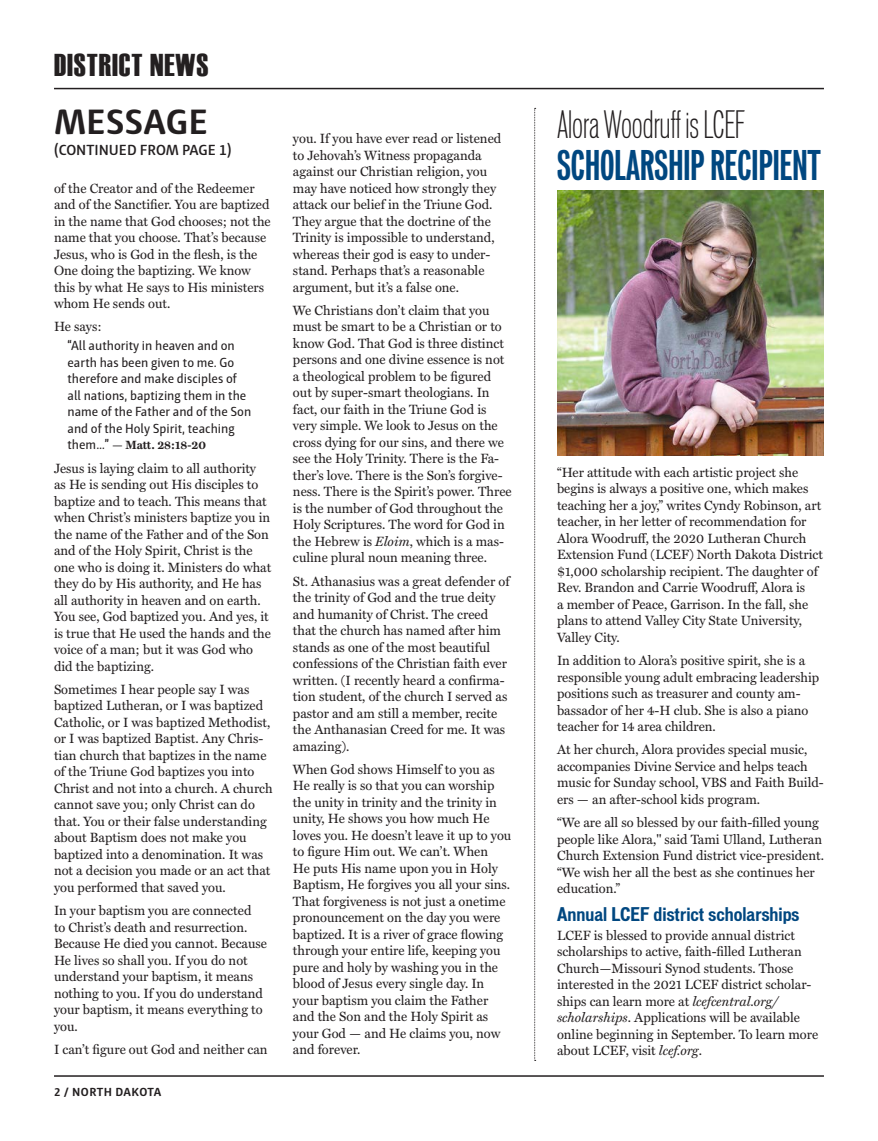
<style>
.page{position:relative;width:878px;height:1141px;background:#fff}
.page>*{position:absolute;margin:0;border:0;box-sizing:border-box;transform-origin:0 0}
.Submissions_Body_Tex{font:39px "Vonnes Bold Comp";color:#004780}
.Submissions_Body_Tex-2{font:36px "Vonnes Light Comp";color:#231f20}
.Headline{font:700 36px "Haptic";letter-spacing:-.005em;color:#231f20}
.Interior_Header_Bar{font:31.5px "Haettenschweiler";letter-spacing:.03em;color:#231f20}
.Body_Text{font:700 condensed 18px "Vonnes";color:#004780}
.Headline-2{font:600 15px "Haptic";color:#231f20}
.Body_Text-2{font:13.5px/16.5px "Miller Text";color:#231f20}
.Submissions_Body_Tex-3{font:13.5px/16.5px "Miller Text";color:#231f20}
.Body_Text-3{font:13.5px/16.5px "Haptic";color:#231f20}
.Body_Text-4{font:700 12px "Miller Text";letter-spacing:-.005em;color:#231f20}
.Footer_Left{font:700 12px "Haptic";letter-spacing:.025em;color:#231f20}
.s1{font-family:"Haptic";font-weight:400;font-size:13.5px}
.s2{font-style:italic}
</style>
<div class="page">
<hr style="left:54px;top:1075px;width:770px;height:2px;background:#231f20">
<hr style="left:54px;top:88px;width:770px;height:1px;background:#231f20">
<svg style="left:534px;top:108px;width:1px;height:953px"></svg>
<img style="left:557px;top:190px;width:266px;height:266px">
<p class="Interior_Header_Bar" style="left:54px;top:47px;width:156px">DISTRICT NEWS</p>
<p class="Headline" style="left:54px;top:100px;width:155px">MESSAGE</p>
<p class="Headline-2" style="left:54px;top:141px;width:179px">(CONTINUED FROM PAGE 1)</p>
<p class="Body_Text-2" style="left:54px;top:180px;width:218px">of the Creator and of the Redeemer and of the Sanctifier. You are baptized in the name that God chooses; not the name that you choose. That’s because Jesus, who is God in the flesh, is the One doing the baptizing. We know this by what He says to His ministers whom He sends out.</p>
<p class="Body_Text-2" style="left:54px;top:319px;width:49px">He says:</p>
<p class="Body_Text-3" style="left:67px;top:337px;width:185px">“All authority in heaven and on earth has been given to me. Go therefore and make disciples of all nations, baptizing them in the name of the Father and of the Son and of the Holy Spirit, teaching</p>
<p class="Body_Text-4" style="left:67px;top:438px;width:140px"><span class="s1">them…”</span> — Matt. 28:18-20</p>
<p class="Body_Text-2" style="left:54px;top:460px;width:219px">Jesus is laying claim to all authority as He is sending out His disciples to baptize and to teach. This means that when Christ’s ministers baptize you in the name of the Father and of the Son and of the Holy Spirit, Christ is the one who is doing it. Ministers do what they do by His authority, and He has all authority in heaven and on earth.<br>You see, God baptized you. And yes, it is true that He used the hands and the voice of a man; but it was God who did the baptizing.</p>
<p class="Body_Text-2" style="left:54px;top:681px;width:220px">Sometimes I hear people say I was baptized Lutheran, or I was baptized Catholic, or I was baptized Methodist, or I was baptized Baptist. Any Chris&shy;tian church that baptizes in the name of the Triune God baptizes you into Christ and not into a church. A church cannot save you; only Christ can do that. You or their false understanding about Baptism does not make you baptized into a denomination. It was not a decision you made or an act that you performed that saved you.</p>
<p class="Body_Text-2" style="left:54px;top:902px;width:214px">In your baptism you are connected<br>to Christ’s death and resurrection.<br>Because He died you cannot. Because<br>He lives so shall you. If you do not understand your baptism, it means nothing to you. If you do understand your baptism, it means everything to you.</p>
<p class="Body_Text-2" style="left:54px;top:1041px;width:215px">I can’t figure out God and neither can</p>
<p class="Footer_Left" style="left:54px;top:1084px;width:109px">2 / NORTH DAKOTA</p>
<p class="Body_Text-2" style="left:293px;top:130px;width:210px">you. If you have ever read or listened to Jehovah’s Witness propaganda against our Christian religion, you may have noticed how strongly they attack our belief in the Triune God.<br>They argue that the doctrine of the Trinity is impossible to understand, whereas their god is easy to under&shy;stand. Perhaps that’s a reasonable argument, but it’s a false one.</p>
<p class="Body_Text-2" style="left:293px;top:302px;width:220px">We Christians don’t claim that you must be smart to be a Christian or to know God. That God is three distinct persons and one divine essence is not a theological problem to be figured out by super-smart theologians. In fact, our faith in the Triune God is very simple. We look to Jesus on the cross dying for our sins, and there we see the Holy Trinity. There is the Fa&shy;ther’s love. There is the Son’s forgive&shy;ness. There is the Spirit’s power. Three is the number of God throughout the Holy Scriptures. The word for God in the Hebrew is <span class="s2">Eloim</span>, which is a mas&shy;culine plural noun meaning three.</p>
<p class="Body_Text-2" style="left:293px;top:573px;width:218px">St. Athanasius was a great defender of the trinity of God and the true deity and humanity of Christ. The creed that the church has named after him stands as one of the most beautiful confessions of the Christian faith ever written. (I recently heard a confirma&shy;tion student, of the church I served as pastor and am still a member, recite the Anthanasian Creed for me. It was amazing).</p>
<p class="Body_Text-2" style="left:293px;top:761px;width:220px">When God shows Himself to you as He really is so that you can worship the unity in trinity and the trinity in unity, He shows you how much He loves you. He doesn’t leave it up to you to figure Him out. We can’t. When<br>He puts His name upon you in Holy Baptism, He forgives you all your sins.<br>That forgiveness is not just a onetime pronouncement on the day you were baptized. It is a river of grace flowing through your entire life, keeping you pure and holy by washing you in the blood of Jesus every single day. In your baptism you claim the Father and the Son and the Holy Spirit as your God — and He claims you, now and forever.</p>
<p class="Submissions_Body_Tex-2" style="left:557px;top:102px;width:189px">Alora Woodruff is LCEF</p>
<p class="Submissions_Body_Tex" style="left:557px;top:140px;width:265px">SCHOLARSHIP RECIPIENT</p>
<p class="Body_Text-2" style="left:557px;top:464px;width:267px">“Her attitude with each artistic project she begins is always a positive one, which makes teaching her a joy,” writes Cyndy Robinson, art teacher, in her letter of recommendation for Alora Woodruff, the 2020 Lutheran Church Extension Fund (LCEF) North Dakota District $1,000 scholarship recipient. The daughter of Rev. Brandon and Carrie Woodruff, Alora is<br>a member of Peace, Garrison. In the fall, she plans to attend Valley City State University, Valley City.</p>
<p class="Body_Text-2" style="left:557px;top:653px;width:264px">In addition to Alora’s positive spirit, she is a responsible young adult embracing leadership positions such as treasurer and county am&shy;bassador of her 4-H club. She is also a piano teacher for 14 area children.</p>
<p class="Body_Text-2" style="left:557px;top:742px;width:268px">At her church, Alora provides special music, accompanies Divine Service and helps teach music for Sunday school, VBS and Faith Build&shy;ers — an after-school kids program.</p>
<p class="Body_Text-2" style="left:557px;top:815px;width:268px">“We are all so blessed by our faith-filled young people like Alora," said Tami Ulland, Lutheran Church Extension Fund district vice-president. “We wish her all the best as she continues her education.”</p>
<p class="Body_Text" style="left:557px;top:903px;width:244px">Annual LCEF district scholarships</p>
<p class="Submissions_Body_Tex-3" style="left:557px;top:927px;width:262px">LCEF is blessed to provide annual district scholarships to active, faith-filled Lutheran Church—Missouri Synod students. Those interested in the 2021 LCEF district scholar&shy;ships can learn more at <span class="s2">lcefcentral.org/ scholarships</span>. Applications will be available online beginning in September. To learn more about LCEF, visit <span class="s2">lcef.org</span>.</p>
</div>
